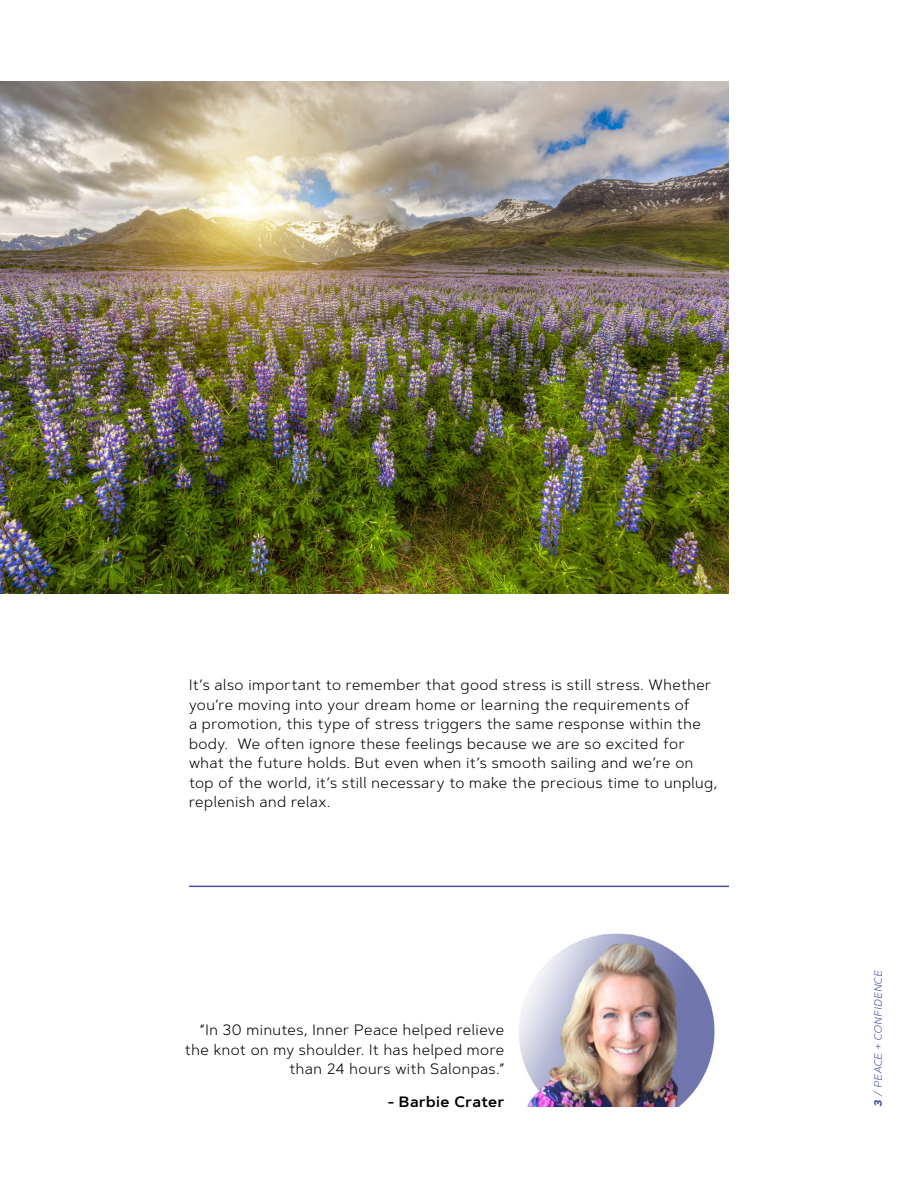
<style>
.page{position:relative;width:918px;height:1188px;background:#fff}
.page>*{position:absolute;margin:0;border:0;box-sizing:border-box;transform-origin:0 0}
.t1{font:300 15px/19.5px "Artegra Sans";letter-spacing:.03em;color:#000;text-align:right}
.t2{font:600 15px "Artegra Sans";letter-spacing:.025em;color:#000}
.t3{font:italic 300 10.5px "Artegra Sans";color:#4750a2}
.s1{font-weight:700}
</style>
<div class="page">
<img style="left:0;top:81px;width:729px;height:513px">
<img style="left:519px;top:933px;width:196px;height:174px">
<hr style="left:189px;top:886px;width:540px;height:1px;background:#4750a2">
<p class="t1" style="left:189px;top:675px;width:530px;text-align:left">It’s also important to remember that good stress is still stress. Whether you’re moving into your dream home or learning the requirements of<br>a promotion, this type of stress triggers the same response within the body. We often ignore these feelings because we are so excited for what the future holds. But even when it’s smooth sailing and we’re on top of the world, it’s still necessary to make the precious time to unplug, replenish and relax.</p>
<p class="t1" style="left:185px;top:1020px;width:321px">“In 30 minutes, Inner Peace helped relieve the knot on my shoulder. It has helped more than 24 hours with Salonpas.”</p>
<p class="t2" style="left:388px;top:1091px;width:118px">- Barbie Crater</p>
<p class="t3" style="left:871px;top:1107px;width:138px;rotate:-90deg"><span class="s1">3</span> / PEACE + CONFIDENCE</p>
</div>
